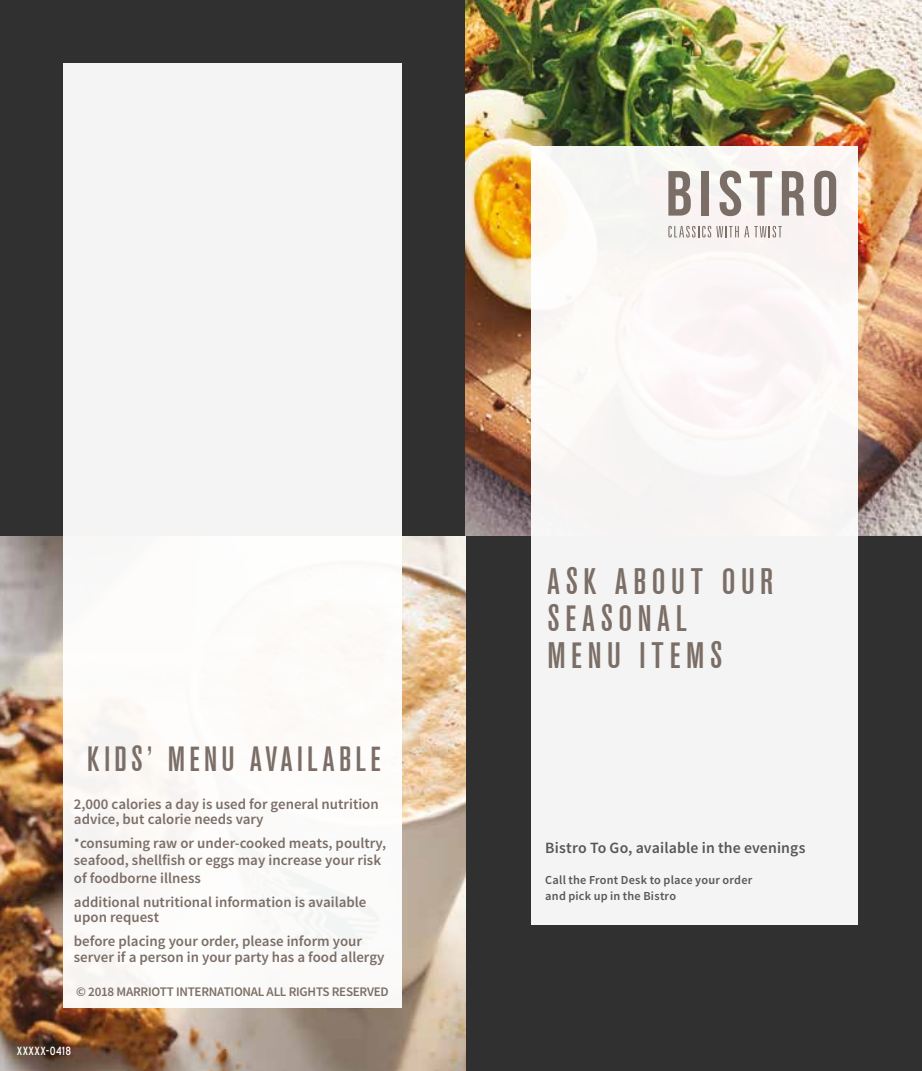
<style>
.page{position:relative;width:922px;height:1071px;background:#fff}
.page>*{position:absolute;margin:0;border:0;box-sizing:border-box;transform-origin:0 0}
.t1{font:500 36.75px/36.8px "Akzidenz Grot Con BQ";letter-spacing:.155em;color:#7b6e66}
.t2{font:500 35px "Akzidenz Grot Con BQ";letter-spacing:.12em;color:#7b6e66}
.t3{font:600 15.75px "Source Sans Pro";letter-spacing:.005em;color:#555759}
.t4{font:600 14.88px/15.8px "Source Sans Pro";color:#7b6e66}
.t5{font:600 13.12px "Source Sans Pro";letter-spacing:-.02em;color:#7b6e66}
.t6{font:600 12.25px/15.8px "Source Sans Pro";letter-spacing:.02em;color:#555759}
.t7{font:condensed 11.9px "Interstate";letter-spacing:.04em;color:#fff}
.s1{font-size:31.5px}
</style>
<div class="page">
<div style="left:0;top:0;width:921px;height:1071px;background:#303030"></div>
<img style="left:466px;top:0;width:455px;height:536px">
<img style="left:0;top:537px;width:466px;height:534px">
<div style="left:531px;top:146px;width:326px;height:779px;background:#f4f4f4"></div>
<svg style="left:668px;top:171px;width:22px;height:45px"></svg>
<div style="left:701px;top:171px;width:7px;height:45px;background:#7b6e66"></div>
<svg style="left:719px;top:171px;width:22px;height:45px"></svg>
<svg style="left:749px;top:171px;width:23px;height:45px"></svg>
<svg style="left:781px;top:171px;width:23px;height:45px"></svg>
<svg style="left:814px;top:171px;width:22px;height:45px"></svg>
<svg style="left:668px;top:226px;width:70px;height:12px"></svg>
<svg style="left:744px;top:226px;width:37px;height:12px"></svg>
<div style="left:63px;top:63px;width:339px;height:945px;background:#f4f4f4"></div>
<h2 class="t2" style="left:87px;top:739px;width:295px">KIDS’ MENU AVAILABLE</h2>
<p class="t4" style="left:74px;top:796px;width:306px">2,000 calories a day is used for general nutrition advice, but calorie needs vary</p>
<p class="t4" style="left:74px;top:835px;width:314px;line-height:17.5px"><span class="s1">.</span>consuming raw or under-cooked meats, poultry, seafood, shellfish or eggs may increase your risk of foodborne illness</p>
<p class="t4" style="left:74px;top:894px;width:294px">additional nutritional information is available upon request</p>
<p class="t4" style="left:74px;top:934px;width:312px">before placing your order, please inform your server if a person in your party has a food allergy</p>
<p class="t5" style="left:76px;top:983px;width:314px">© 2018 MARRIOTT INTERNATIONAL ALL RIGHTS RESERVED</p>
<p class="t7" style="left:17px;top:1044px;width:56px">XXXXX-0418</p>
<h1 class="t1" style="left:547px;top:564px;width:227px">ASK ABOUT OUR<br>SEASONAL<br>MENU ITEMS</h1>
<p class="t3" style="left:545px;top:838px;width:262px">Bistro To Go, available in the evenings</p>
<p class="t6" style="left:545px;top:873px;width:209px">Call the Front Desk to place your order and pick up in the Bistro</p>
</div>
